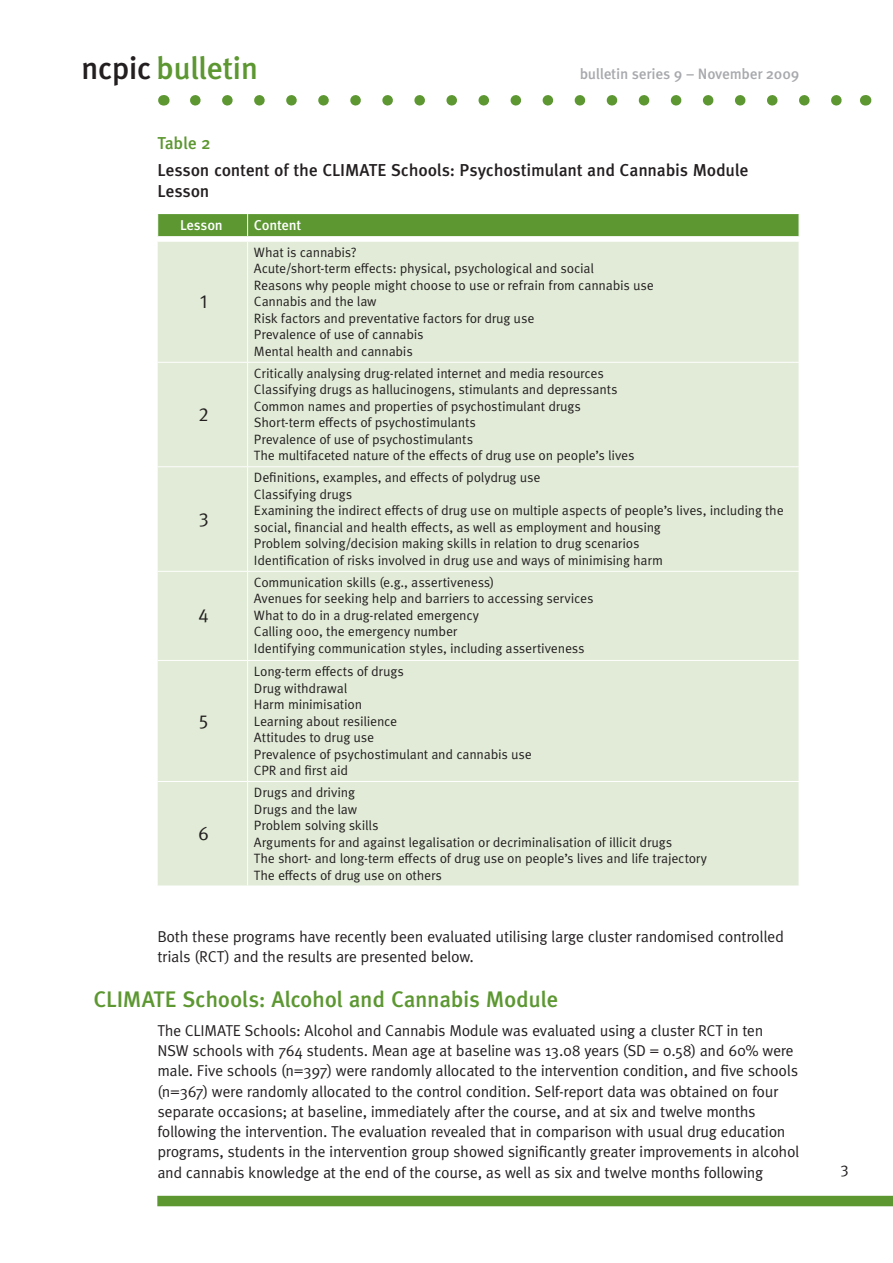
<style>
.page{position:relative;width:893px;height:1263px;background:#fff}
.page>*{position:absolute;margin:0;border:0;box-sizing:border-box;transform-origin:0 0}
.t1{font:500 31.5px "Meta OT";letter-spacing:-.025em;color:#5c9731}
.Sub_Heads{font:500 22.5px "Meta OT";letter-spacing:-.015em;color:#5c9731}
.Table_Roman{font:19.2px "Meta OT";color:#231f20}
.Table_Head_Black{font:500 17.25px/21px "Meta OT";letter-spacing:-.015em;color:#231f20}
.SubSub_Heads{font:500 17.25px "Meta OT";letter-spacing:-.015em;color:#5c9731}
.Body{font:15.75px/20.2px "Meta OT";letter-spacing:-.025em;color:#231f20}
.t2{font:500 15px "Meta OT";letter-spacing:-.015em;color:#a8a9ad}
.Table_Head{font:500 14.25px "Meta OT";letter-spacing:-.015em;color:#fff}
.Table_Roman-2{font:13.5px/16.5px "Meta OT";letter-spacing:-.015em;color:#231f20}
.s1{color:#231f20}
</style>
<div class="page">
<svg style="left:195px;top:95px;width:647px;height:11px"></svg>
<div style="left:157px;top:1196px;width:736px;height:10px;background:#5c9731"></div>
<div style="left:158px;top:242px;width:641px;height:644px;background:#e1ebd7"></div>
<hr style="left:247px;top:242px;width:1px;height:120px;background:#fff">
<hr style="left:158px;top:362px;width:90px;height:1px;background:#fff">
<hr style="left:248px;top:362px;width:551px;height:1px;background:#fff">
<hr style="left:247px;top:363px;width:1px;height:103px;background:#fff">
<hr style="left:158px;top:466px;width:90px;height:1px;background:#fff">
<hr style="left:248px;top:466px;width:551px;height:1px;background:#fff">
<hr style="left:247px;top:467px;width:1px;height:104px;background:#fff">
<hr style="left:158px;top:571px;width:90px;height:1px;background:#fff">
<hr style="left:248px;top:571px;width:551px;height:1px;background:#fff">
<hr style="left:247px;top:572px;width:1px;height:88px;background:#fff">
<hr style="left:158px;top:660px;width:90px;height:1px;background:#fff">
<hr style="left:248px;top:660px;width:551px;height:1px;background:#fff">
<hr style="left:247px;top:661px;width:1px;height:120px;background:#fff">
<hr style="left:158px;top:781px;width:90px;height:1px;background:#fff">
<hr style="left:248px;top:781px;width:551px;height:1px;background:#fff">
<hr style="left:247px;top:782px;width:1px;height:104px;background:#fff">
<svg style="left:157px;top:214px;width:642px;height:23px;background:#649c3b"></svg>
<h1 class="t1" style="left:81px;top:48px;width:179px"><span class="s1">ncpic</span> bulletin</h1>
<p class="t2" style="left:580px;top:64px;width:221px">bulletin series 9 – November 2009</p>
<p class="SubSub_Heads" style="left:157px;top:132px;width:55px">Table 2</p>
<p class="Table_Head_Black" style="left:157px;top:160px;width:593px">Lesson content of the CLIMATE Schools: Psychostimulant and Cannabis Module<br>Lesson</p>
<p class="Table_Head" style="left:180px;top:217px;width:44px">Lesson</p>
<p class="Table_Head" style="left:254px;top:217px;width:49px">Content</p>
<p class="Table_Roman" style="left:200px;top:290px;width:9px">1</p>
<p class="Table_Roman" style="left:199px;top:403px;width:12px">2</p>
<p class="Table_Roman" style="left:199px;top:507px;width:12px">3</p>
<p class="Table_Roman" style="left:198px;top:604px;width:12px">4</p>
<p class="Table_Roman" style="left:199px;top:709px;width:11px">5</p>
<p class="Table_Roman" style="left:198px;top:822px;width:12px">6</p>
<p class="Table_Roman-2" style="left:254px;top:244px;width:104px">What is cannabis?</p>
<p class="Table_Roman-2" style="left:254px;top:261px;width:342px">Acute/short-term effects: physical, psychological and social</p>
<p class="Table_Roman-2" style="left:254px;top:277px;width:401px">Reasons why people might choose to use or refrain from cannabis use</p>
<p class="Table_Roman-2" style="left:254px;top:294px;width:124px">Cannabis and the law</p>
<p class="Table_Roman-2" style="left:254px;top:310px;width:282px">Risk factors and preventative factors for drug use</p>
<p class="Table_Roman-2" style="left:254px;top:327px;width:171px">Prevalence of use of cannabis</p>
<p class="Table_Roman-2" style="left:254px;top:343px;width:160px">Mental health and cannabis</p>
<p class="Table_Roman-2" style="left:254px;top:365px;width:351px">Critically analysing drug-related internet and media resources</p>
<p class="Table_Roman-2" style="left:254px;top:382px;width:365px">Classifying drugs as hallucinogens, stimulants and depressants</p>
<p class="Table_Roman-2" style="left:254px;top:398px;width:329px">Common names and properties of psychostimulant drugs</p>
<p class="Table_Roman-2" style="left:254px;top:415px;width:223px">Short-term effects of psychostimulants</p>
<p class="Table_Roman-2" style="left:254px;top:431px;width:221px">Prevalence of use of psychostimulants</p>
<p class="Table_Roman-2" style="left:254px;top:448px;width:382px">The multifaceted nature of the effects of drug use on people’s lives</p>
<p class="Table_Roman-2" style="left:254px;top:470px;width:288px">Definitions, examples, and effects of polydrug use</p>
<p class="Table_Roman-2" style="left:254px;top:486px;width:100px">Classifying drugs</p>
<p class="Table_Roman-2" style="left:254px;top:503px;width:531px">Examining the indirect effects of drug use on multiple aspects of people’s lives, including the social, financial and health effects, as well as employment and housing</p>
<p class="Table_Roman-2" style="left:254px;top:536px;width:387px">Problem solving/decision making skills in relation to drug scenarios</p>
<p class="Table_Roman-2" style="left:254px;top:552px;width:410px">Identification of risks involved in drug use and ways of minimising harm</p>
<p class="Table_Roman-2" style="left:254px;top:574px;width:242px">Communication skills (e.g., assertiveness)</p>
<p class="Table_Roman-2" style="left:254px;top:591px;width:341px">Avenues for seeking help and barriers to accessing services</p>
<p class="Table_Roman-2" style="left:254px;top:607px;width:227px">What to do in a drug-related emergency</p>
<p class="Table_Roman-2" style="left:254px;top:624px;width:205px">Calling 000, the emergency number</p>
<p class="Table_Roman-2" style="left:254px;top:640px;width:332px">Identifying communication styles, including assertiveness</p>
<p class="Table_Roman-2" style="left:254px;top:663px;width:151px">Long-term effects of drugs</p>
<p class="Table_Roman-2" style="left:254px;top:680px;width:95px">Drug withdrawal</p>
<p class="Table_Roman-2" style="left:254px;top:696px;width:110px">Harm minimisation</p>
<p class="Table_Roman-2" style="left:254px;top:713px;width:145px">Learning about resilience</p>
<p class="Table_Roman-2" style="left:254px;top:729px;width:122px">Attitudes to drug use</p>
<p class="Table_Roman-2" style="left:254px;top:746px;width:279px">Prevalence of psychostimulant and cannabis use</p>
<p class="Table_Roman-2" style="left:254px;top:762px;width:96px">CPR and first aid</p>
<p class="Table_Roman-2" style="left:254px;top:784px;width:103px">Drugs and driving</p>
<p class="Table_Roman-2" style="left:254px;top:801px;width:105px">Drugs and the law</p>
<p class="Table_Roman-2" style="left:254px;top:817px;width:126px">Problem solving skills</p>
<p class="Table_Roman-2" style="left:254px;top:834px;width:420px">Arguments for and against legalisation or decriminalisation of illicit drugs</p>
<p class="Table_Roman-2" style="left:254px;top:850px;width:455px">The short- and long-term effects of drug use on people’s lives and life trajectory</p>
<p class="Table_Roman-2" style="left:254px;top:867px;width:189px">The effects of drug use on others</p>
<p class="Body" style="left:157px;top:927px;width:628px">Both these programs have recently been evaluated utilising large cluster randomised controlled trials (RCT) and the results are presented below.</p>
<p class="Sub_Heads" style="left:94px;top:985px;width:466px">CLIMATE Schools: Alcohol and Cannabis Module</p>
<p class="Body" style="left:157px;top:1020px;width:643px">The CLIMATE Schools: Alcohol and Cannabis Module was evaluated using a cluster RCT in ten<br>NSW schools with 764 students. Mean age at baseline was 13.08 years (SD = 0.58) and 60% were male. Five schools (n=397) were randomly allocated to the intervention condition, and five schools (n=367) were randomly allocated to the control condition. Self-report data was obtained on four separate occasions; at baseline, immediately after the course, and at six and twelve months following the intervention. The evaluation revealed that in comparison with usual drug education programs, students in the intervention group showed significantly greater improvements in alcohol and cannabis knowledge at the end of the course, as well as six and twelve months following</p>
<p class="Body" style="left:840px;top:1160px;width:10px">3</p>
</div>
